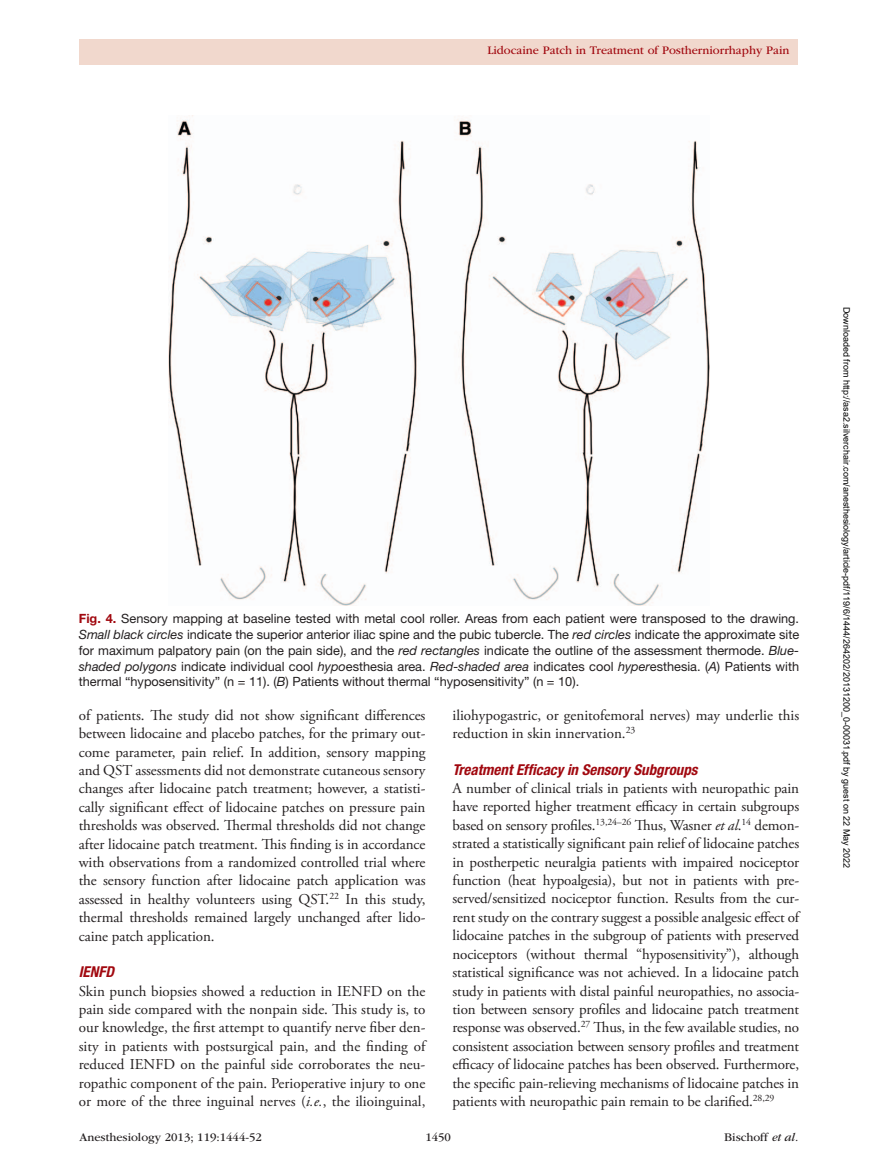
<style>
.page{position:relative;width:878px;height:1175px;background:#fff}
.page>*{position:absolute;margin:0;border:0;box-sizing:border-box;transform-origin:0 0}
.t1{font:15px/18.5px "Adobe Garamond Pro";color:#231f20;text-align:justify}
.t2{font:italic 700 condensed 15px "Helvetica Neue LT Std";color:#a1080f}
.t3{font:12.75px/15.8px "Helvetica Neue LT Std";color:#231f20;text-align:justify}
.t4{font:12px "ITC Garamond Std";color:#a1080f}
.t5{font:12px "ITC Garamond Std";color:#231f20}
.t6{font:9px "Arial";color:#000}
.s1{font-weight:700;color:#a1080f}
.s2{font-style:italic}
</style>
<div class="page">
<div style="left:79px;top:39px;width:718px;height:25px;background:#f1d8cd"></div>
<img style="left:169px;top:116px;width:540px;height:489px">
<p class="t4" style="left:487px;top:44px;width:303px">Lidocaine Patch in Treatment of Postherniorrhaphy Pain</p>
<p class="t3" style="left:79px;top:610px;width:722px"><span class="s1">Fig. 4.</span> Sensory mapping at baseline tested with metal cool roller. Areas from each patient were transposed to the drawing.<br><span class="s2">Small black circles</span> indicate the superior anterior iliac spine and the pubic tubercle. The <span class="s2">red circles</span> indicate the approximate site for maximum palpatory pain (on the pain side), and the <span class="s2">red rectangles</span> indicate the outline of the assessment thermode. <span class="s2">Blue&shy;shaded polygons</span> indicate individual cool <span class="s2">hypo</span>esthesia area. <span class="s2">Red-shaded area</span> indicates cool <span class="s2">hyper</span>esthesia. (<span class="s2">A</span>) Patients with thermal “hyposensitivity” (n = 11). (<span class="s2">B</span>) Patients without thermal “hyposensitivity” (n = 10).</p>
<p class="t1" style="left:79px;top:706px;width:348px">of patients. The study did not show significant differences between lidocaine and placebo patches, for the primary out&shy;come parameter, pain relief. In addition, sensory mapping and QST assessments did not demonstrate cutaneous sensory changes after lidocaine patch treatment; however, a statisti&shy;cally significant effect of lidocaine patches on pressure pain thresholds was observed. Thermal thresholds did not change after lidocaine patch treatment. This finding is in accordance with observations from a randomized controlled trial where the sensory function after lidocaine patch application was assessed in healthy volunteers using QST.<sup>22</sup> In this study, thermal thresholds remained largely unchanged after lido&shy;caine patch application.</p>
<p class="t2" style="left:79px;top:962px;width:37px">IENFD</p>
<p class="t1" style="left:79px;top:982px;width:348px">Skin punch biopsies showed a reduction in IENFD on the pain side compared with the nonpain side. This study is, to our knowledge, the first attempt to quantify nerve fiber den&shy;sity in patients with postsurgical pain, and the finding of reduced IENFD on the painful side corroborates the neu&shy;ropathic component of the pain. Perioperative injury to one or more of the three inguinal nerves (<span class="s2">i.e.</span>, the ilioinguinal,</p>
<p class="t1" style="left:452px;top:706px;width:348px">iliohypogastric, or genitofemoral nerves) may underlie this reduction in skin innervation.<sup>23</sup></p>
<p class="t2" style="left:452px;top:760px;width:246px">Treatment Efficacy in Sensory Subgroups</p>
<p class="t1" style="left:452px;top:779px;width:348px">A number of clinical trials in patients with neuropathic pain have reported higher treatment efficacy in certain subgroups based on sensory profiles.<sup>13,24–26</sup> Thus, Wasner <span class="s2">et al</span>.<sup>14</sup> demon&shy;strated a statistically significant pain relief of lidocaine patches in postherpetic neuralgia patients with impaired nociceptor function (heat hypoalgesia), but not in patients with pre&shy;served/sensitized nociceptor function. Results from the cur&shy;rent study on the contrary suggest a possible analgesic effect of lidocaine patches in the subgroup of patients with preserved nociceptors (without thermal “hyposensitivity”), although statistical significance was not achieved. In a lidocaine patch study in patients with distal painful neuropathies, no associa&shy;tion between sensory profiles and lidocaine patch treatment response was observed.<sup>27</sup> Thus, in the few available studies, no consistent association between sensory profiles and treatment efficacy of lidocaine patches has been observed. Furthermore, the specific pain-relieving mechanisms of lidocaine patches in patients with neuropathic pain remain to be clarified.<sup>28,29</sup></p>
<p class="t5" style="left:80px;top:1130px;width:184px">Anesthesiology 2013; 119:1444-52</p>
<p class="t5" style="left:425px;top:1130px;width:27px">1450</p>
<p class="t5" style="left:724px;top:1130px;width:76px">Bischoff <span class="s2">et al.</span></p>
<p class="t6" style="left:850px;top:307px;width:563px;rotate:90deg">Downloaded from http://asa2.silverchair.com/anesthesiology/article-pdf/119/6/1444/264202/20131200_0-00031.pdf by guest on 22 May 2022</p>
</div>
